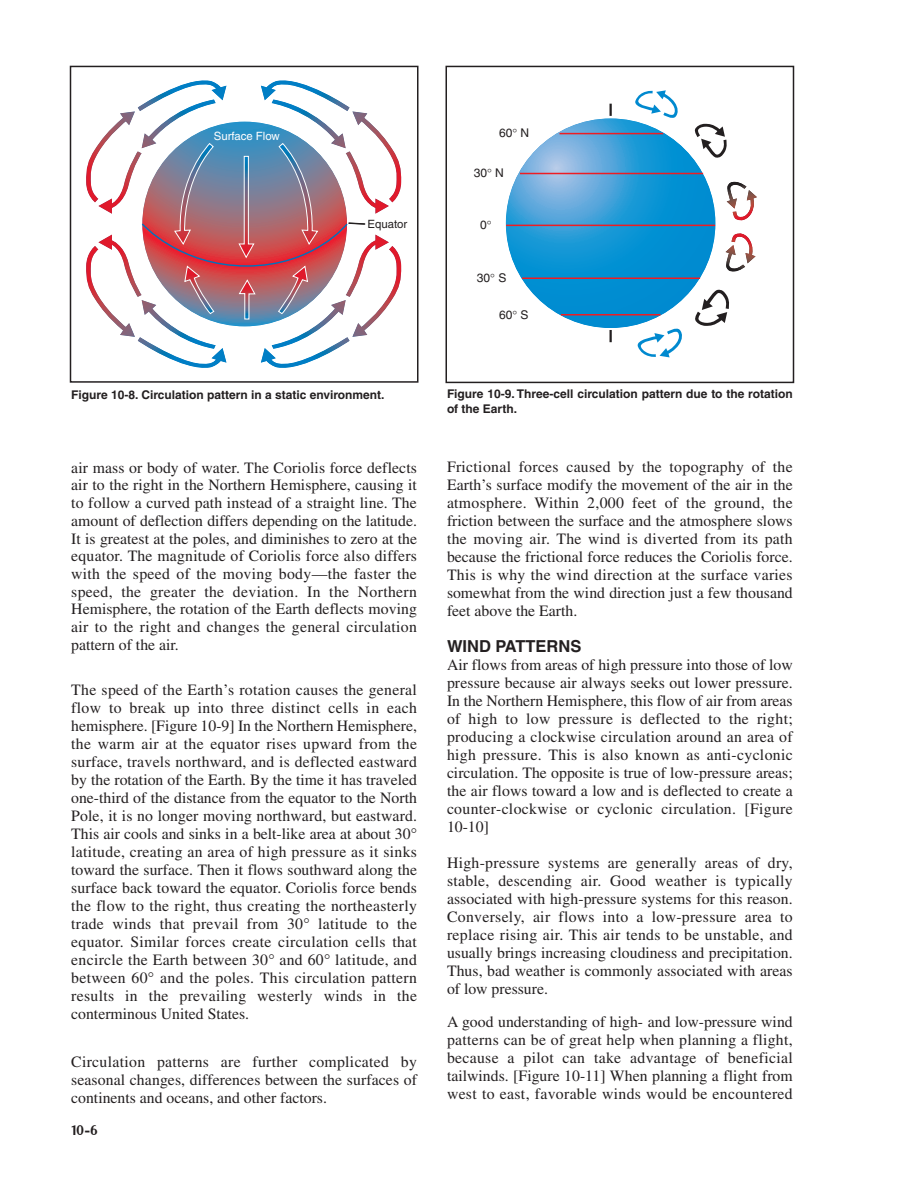
<style>
.page{position:relative;width:900px;height:1198px;background:#fff}
.page>*{position:absolute;margin:0;border:0;box-sizing:border-box;transform-origin:0 0}
.t1{font:700 16.5px "Helvetica";color:#231f20}
.t2{font:15.75px/18px "Times";letter-spacing:.015em;color:#231f20;text-align:justify}
.t3{font:15.75px "Rubino Sans ICG Fill";color:#231f20}
.t4{font:700 12px/15px "Helvetica";color:#231f20}
.t5{font:12px "Helvetica";color:#231f20}
.t6{font:11.4px "Helvetica";color:#fff}
.t7{font:11.4px "Helvetica";color:#231f20}
</style>
<div class="page">
<svg style="left:69px;top:65px;width:726px;height:319px"></svg>
<svg style="left:513px;top:128px;width:4px;height:4px"></svg>
<svg style="left:488px;top:169px;width:3px;height:4px"></svg>
<svg style="left:513px;top:311px;width:4px;height:3px"></svg>
<svg style="left:491px;top:273px;width:3px;height:4px"></svg>
<svg style="left:487px;top:220px;width:4px;height:4px"></svg>
<p class="t6" style="left:214px;top:131px;width:68px">Surface Flow</p>
<p class="t7" style="left:367px;top:220px;width:41px">Equator</p>
<p class="t4" style="left:71px;top:388px;width:315px">Figure 10-8. Circulation pattern in a static environment.</p>
<p class="t2" style="left:71px;top:460px;width:347px">air mass or body of water. The Coriolis force deflects air to the right in the Northern Hemisphere, causing it to follow a curved path instead of a straight line. The amount of deflection differs depending on the latitude.<br>It is greatest at the poles, and diminishes to zero at the equator. The magnitude of Coriolis force also differs with the speed of the moving body—the faster the speed, the greater the deviation. In the Northern Hemisphere, the rotation of the Earth deflects moving air to the right and changes the general circulation pattern of the air.</p>
<p class="t2" style="left:71px;top:682px;width:347px;text-align:left">The speed of the Earth’s rotation causes the general flow to break up into three distinct cells in each hemisphere. [Figure 10-9] In the Northern Hemisphere, the warm air at the equator rises upward from the surface, travels northward, and is deflected eastward by the rotation of the Earth. By the time it has traveled one-third of the distance from the equator to the North Pole, it is no longer moving northward, but eastward.<br>This air cools and sinks in a belt-like area at about 30 latitude, creating an area of high pressure as it sinks toward the surface. Then it flows southward along the surface back toward the equator. Coriolis force bends the flow to the right, thus creating the northeasterly trade winds that prevail from 30 latitude to the equator. Similar forces create circulation cells that encircle the Earth between 30 and</p>
<p class="t2" style="left:71px;top:952px;width:347px;text-indent:264px">latitude, and between 60 and the poles. This circulation pattern results in the prevailing westerly winds in the conterminous United States.</p>
<p class="t2" style="left:71px;top:1054px;width:347px">Circulation patterns are further complicated by seasonal changes, differences between the surfaces of continents and oceans, and other factors.</p>
<p class="t3" style="left:71px;top:1125px;width:28px">10-6</p>
<p class="t5" style="left:499px;top:128px;width:32px">60 N</p>
<p class="t5" style="left:474px;top:169px;width:32px">30 N</p>
<p class="t5" style="left:480px;top:220px;width:8px">0</p>
<p class="t5" style="left:477px;top:273px;width:31px">30 S</p>
<p class="t5" style="left:499px;top:310px;width:31px">60 S</p>
<p class="t4" style="left:447px;top:388px;width:347px">Figure 10-9. Three-cell circulation pattern due to the rotation of the Earth.</p>
<p class="t2" style="left:447px;top:459px;width:347px">Frictional forces caused by the topography of the Earth’s surface modify the movement of the air in the atmosphere. Within 2,000 feet of the ground, the friction between the surface and the atmosphere slows the moving air. The wind is diverted from its path because the frictional force reduces the Coriolis force.<br>This is why the wind direction at the surface varies somewhat from the wind direction just a few thousand feet above the Earth.</p>
<p class="t1" style="left:447px;top:640px;width:136px">WIND PATTERNS</p>
<p class="t2" style="left:447px;top:657px;width:347px">Air flows from areas of high pressure into those of low pressure because air always seeks out lower pressure.<br>In the Northern Hemisphere, this flow of air from areas of high to low pressure is deflected to the right; producing a clockwise circulation around an area of high pressure. This is also known as anti-cyclonic circulation. The opposite is true of low-pressure areas; the air flows toward a low and is deflected to create a counter-clockwise or cyclonic circulation. [Figure 10-10]</p>
<p class="t2" style="left:447px;top:855px;width:347px">High-pressure systems are generally areas of dry, stable, descending air. Good weather is typically associated with high-pressure systems for this reason.<br>Conversely, air flows into a low-pressure area to replace rising air. This air tends to be unstable, and usually brings increasing cloudiness and precipitation.<br>Thus, bad weather is commonly associated with areas of low pressure.</p>
<p class="t2" style="left:447px;top:1014px;width:347px">A good understanding of high- and low-pressure wind patterns can be of great help when planning a flight, because a pilot can take advantage of beneficial tailwinds. [Figure 10-11] When planning a flight from west to east, favorable winds would be encountered</p>
</div>
